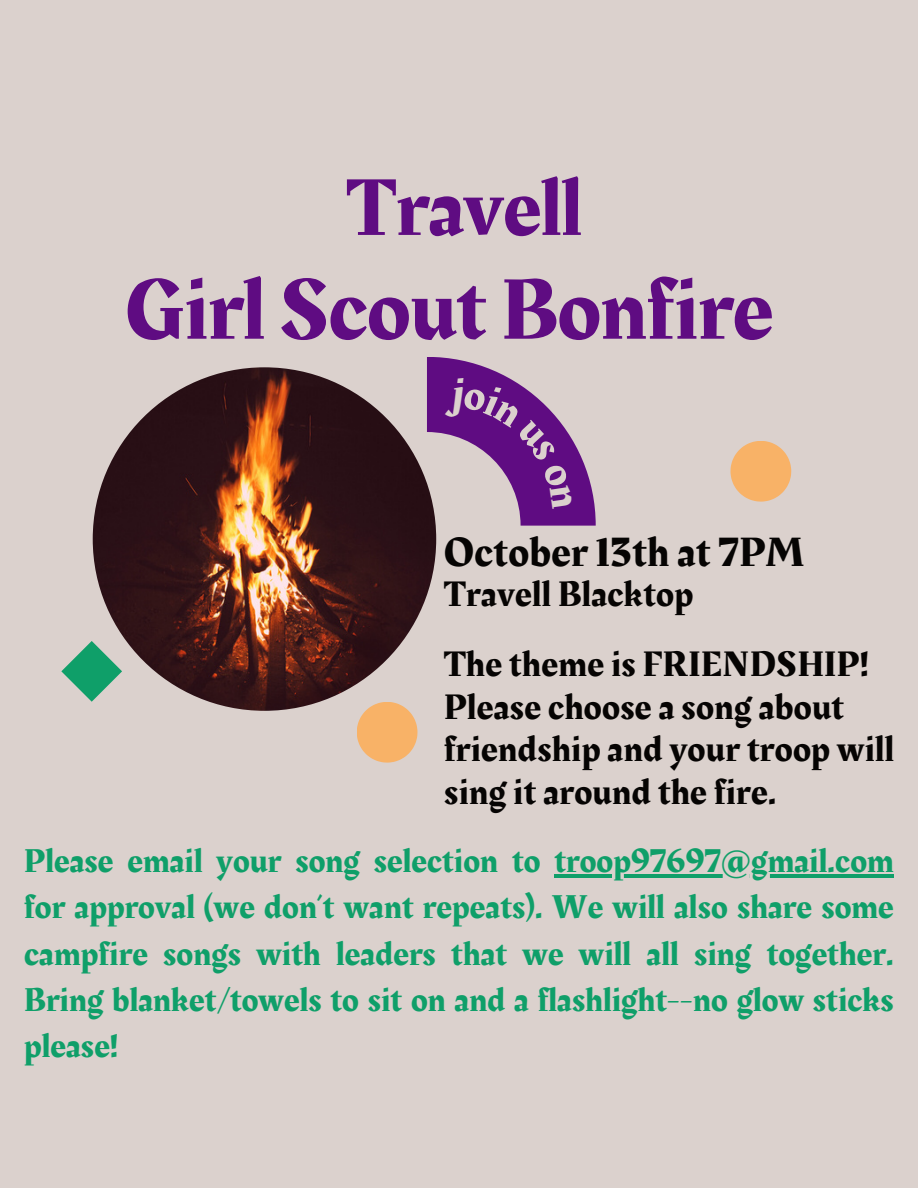
<style>
.page{position:relative;width:918px;height:1188px;background:#dbd1cd}
.page>*{position:absolute;margin:0;border:0;box-sizing:border-box;transform-origin:0 0}
.t1{font:88.65px "Rakkas";color:#5f0c82}
.t2{font:82.95px "Rakkas";color:#5f0c82}
.t3{font:42.15px "Rakkas";letter-spacing:.015em;color:#060403}
.t4{font:36.45px "Rakkas";letter-spacing:.015em;color:#060403}
.t5{font:33.9px/46.2px "Rakkas";letter-spacing:.01em;color:#0f9f69;text-align:justify}
</style>
<div class="page">
<img style="left:93px;top:367px;width:343px;height:344px;border-radius:50%">
<svg style="left:61px;top:641px;width:61px;height:61px"></svg>
<svg style="left:357px;top:702px;width:60px;height:61px"></svg>
<svg style="left:731px;top:441px;width:60px;height:61px"></svg>
<hr style="left:554px;top:875px;width:340px;height:3px;background:#0f9f69">
<svg style="left:427px;top:357px;width:169px;height:169px"></svg>
<p class="t2" style="left:347px;top:148px;width:236px">Travell</p>
<p class="t1" style="left:126px;top:246px;width:649px">Girl Scout Bonfire</p>
<p class="t3" style="left:444px;top:522px;width:361px">October 13th at 7PM</p>
<p class="t4" style="left:444px;top:568px;width:251px">Travell Blacktop</p>
<p class="t4" style="left:444px;top:637px;width:427px">The theme is FRIENDSHIP!</p>
<p class="t4" style="left:444px;top:681px;width:401px">Please choose a song about</p>
<p class="t4" style="left:444px;top:723px;width:451px">friendship and your troop will</p>
<p class="t4" style="left:444px;top:766px;width:334px">sing it around the fire.</p>
<p class="t5" style="left:24px;top:839px;width:871px">Please email your song selection to troop97697@gmail.com for approval (we don’t want repeats). We will also share some campfire songs with leaders that we will all sing together.<br>Bring blanket/towels to sit on and a flashlight--no glow sticks please!</p>
</div>
